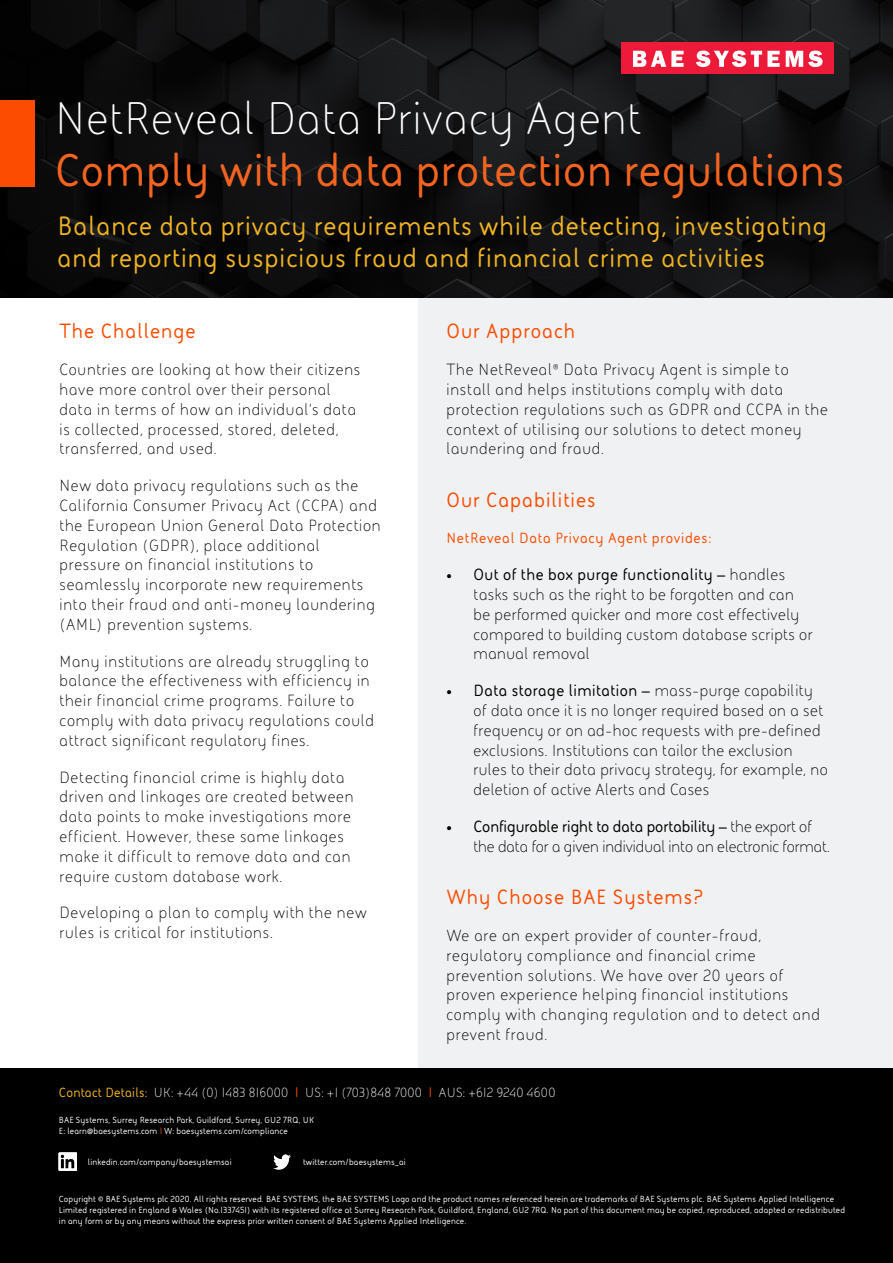
<style>
.page{position:relative;width:893px;height:1263px;background:#fff}
.page>*{position:absolute;margin:0;border:0;box-sizing:border-box;transform-origin:0 0}
.Subtitle{font:700 46.5px "BAE Systems";letter-spacing:.02em;color:#f36421}
.Subtitle-2{font:46.5px "BAE Systems";letter-spacing:.03em;color:#fff}
.Subtitle-3{font:700 27px/31.5px "BAE Systems";letter-spacing:.04em;color:#f0b323}
.Subheading_-small{font:700 21px "BAE Systems";letter-spacing:.05em;color:#fc4c02}
.Body_text{font:16.5px/19.8px "BAE Systems";letter-spacing:.05em;color:#000}
.Body_text-2{font:16.5px/19.8px "BAE Systems";letter-spacing:.03em;color:#000}
.Body_text-3{font:16.5px/19.8px "BAE Systems";color:#000}
.Body_text-4{font:700 15px "BAE Systems";letter-spacing:.05em;color:#fc4c02}
.Body_white{font:13.5px "BAE Systems";letter-spacing:.02em;color:#fff}
.t1{font:700 9px/10.8px "BAE Systems";letter-spacing:.02em;color:#fff}
.s1{font-weight:700}
.s2{font-weight:700;color:#f0b323}
.s3{font-weight:700;color:#fc4c02}
.s4{color:#fc4c02}
</style>
<div class="page">
<div style="left:418px;top:240px;width:475px;height:1023px;background:#f0f1f2"></div>
<img style="left:0;top:0;width:893px;height:298px">
<div style="left:0;top:100px;width:34px;height:87px;background:#fc4c02"></div>
<div style="left:621px;top:43px;width:212px;height:30px;background:#ed1a3a"></div>
<svg style="left:786px;top:50px;width:37px;height:17px"></svg>
<svg style="left:696px;top:50px;width:84px;height:17px"></svg>
<svg style="left:633px;top:51px;width:51px;height:16px"></svg>
<div style="left:0;top:1069px;width:893px;height:194px;background:#000001"></div>
<img style="left:59px;top:1153px;width:17px;height:17px">
<img style="left:273px;top:1154px;width:18px;height:16px">
<p class="Subtitle-2" style="left:55px;top:88px;width:587px">NetReveal Data Privacy Agent</p>
<p class="Subtitle" style="left:55px;top:139px;width:791px">Comply with data protection regulations</p>
<p class="Subtitle-3" style="left:57px;top:209px;width:771px">Balance data privacy requirements while detecting, investigating and reporting suspicious fraud and financial crime activities</p>
<p class="Subheading_-small" style="left:60px;top:317px;width:138px">The Challenge</p>
<p class="Body_text" style="left:60px;top:359px;width:302px">Countries are looking at how their citizens have more control over their personal data in terms of how an individual’s data is collected, processed, stored, deleted, transferred, and used.</p>
<p class="Body_text" style="left:60px;top:475px;width:323px">New data privacy regulations such as the California Consumer Privacy Act (CCPA) and the European Union General Data Protection Regulation (GDPR), place additional pressure on financial institutions to seamlessly incorporate new requirements into their fraud and anti-money laundering (AML) prevention systems.</p>
<p class="Body_text" style="left:60px;top:651px;width:316px">Many institutions are already struggling to balance the effectiveness with efficiency in their financial crime programs. Failure to comply with data privacy regulations could attract significant regulatory fines.</p>
<p class="Body_text" style="left:60px;top:767px;width:296px">Detecting financial crime is highly data driven and linkages are created between data points to make investigations more efficient. However, these same linkages make it difficult to remove data and can require custom database work.</p>
<p class="Body_text" style="left:60px;top:902px;width:309px">Developing a plan to comply with the new rules is critical for institutions.</p>
<p class="Subheading_-small" style="left:446px;top:317px;width:130px">Our Approach</p>
<p class="Body_text" style="left:446px;top:359px;width:383px">The NetReveal<sup>®</sup> Data Privacy Agent is simple to install and helps institutions comply with data protection regulations such as GDPR and CCPA in the context of utilising our solutions to detect money laundering and fraud.</p>
<p class="Subheading_-small" style="left:446px;top:485px;width:151px">Our Capabilities</p>
<p class="Body_text-4" style="left:446px;top:528px;width:266px">NetReveal Data Privacy Agent provides:</p>
<p class="Body_text-2" style="left:473px;top:564px;width:340px;text-indent:-27px"><span class="s1">• Out of the box purge functionality –</span> handles tasks such as the right to be forgotten and can be performed quicker and more cost effectively compared to building custom database scripts or manual removal</p>
<p class="Body_text-2" style="left:473px;top:680px;width:356px;text-indent:-27px"><span class="s1">• Data storage limitation –</span> mass-purge capability of data once it is no longer required based on a set frequency or on ad-hoc requests with pre-defined exclusions. Institutions can tailor the exclusion rules to their data privacy strategy, for example, no deletion of active Alerts and Cases</p>
<p class="Body_text-3" style="left:473px;top:816px;width:358px;text-indent:-27px"><span class="s1">• Configurable right to data portability –</span> the export of the data for a given individual into an electronic format.</p>
<p class="Subheading_-small" style="left:446px;top:883px;width:258px">Why Choose BAE Systems?</p>
<p class="Body_text" style="left:446px;top:925px;width:375px">We are an expert provider of counter-fraud, regulatory compliance and financial crime prevention solutions. We have over 20 years of proven experience helping financial institutions comply with changing regulation and to detect and prevent fraud.</p>
<p class="Body_white" style="left:59px;top:1084px;width:498px"><span class="s2">Contact Details:</span> UK: +44 (0) 1483 816000 <span class="s3">|</span> US: +1 (703)848 7000 <span class="s3">|</span> AUS: +612 9240 4600</p>
<p class="t1" style="left:59px;top:1114px;width:257px">BAE Systems, Surrey Research Park, Guildford, Surrey, GU2 7RQ, UK</p>
<p class="t1" style="left:59px;top:1125px;width:230px">E: learn@baesystems.com <span class="s4">|</span> W: baesystems.com/compliance</p>
<p class="t1" style="left:88px;top:1156px;width:145px">linkedin.com/company/baesystemsai</p>
<p class="t1" style="left:303px;top:1156px;width:104px">twitter.com/baesystems_ai</p>
<p class="t1" style="left:59px;top:1193px;width:788px">Copyright © BAE Systems plc 2020. All rights reserved. BAE SYSTEMS, the BAE SYSTEMS Logo and the product names referenced herein are trademarks of BAE Systems plc. BAE Systems Applied Intelligence<br>Limited registered in England &amp; Wales (No.1337451) with its registered office at Surrey Research Park, Guildford, England, GU2 7RQ. No part of this document may be copied, reproduced, adapted or redistributed in any form or by any means without the express prior written consent of BAE Systems Applied Intelligence.</p>
</div>
